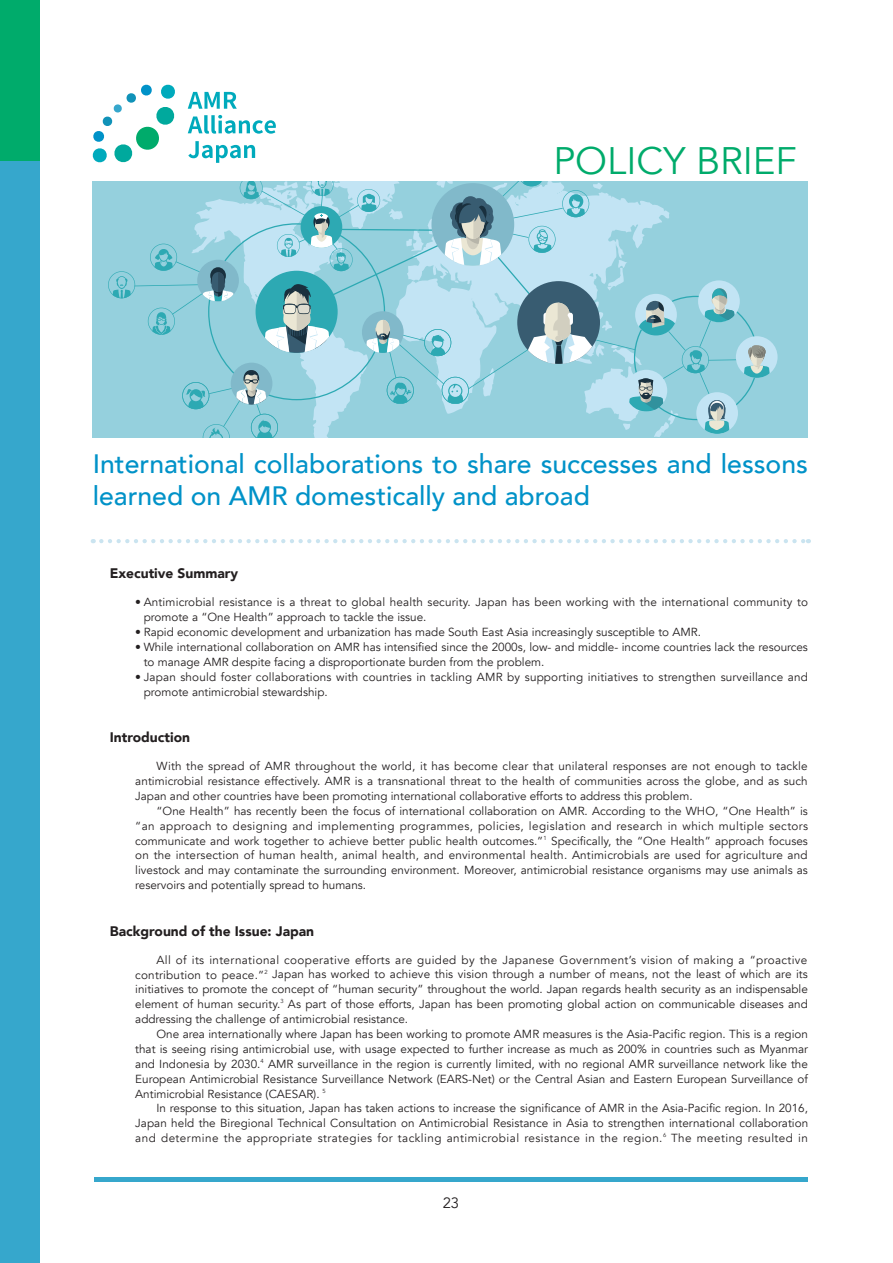
<style>
.page{position:relative;width:893px;height:1263px;background:#fff}
.page>*{position:absolute;margin:0;border:0;box-sizing:border-box;transform-origin:0 0}
.t1{font:38.25px "Avenir";color:#00ab6b}
.t2{font:500 26.55px/32px "Avenir";color:#0092c8}
.t3{font:14.85px "Avenir";color:#231f20}
.t4{font:900 13.8px "Avenir";color:#231f20}
.t5{font:11.7px/14.9px "Avenir";color:#231f20;text-align:justify}
</style>
<div class="page">
<hr style="left:94px;top:1177px;width:714px;height:4px;background:#36a7cc">
<svg style="left:188px;top:92px;width:49px;height:17px"></svg>
<svg style="left:188px;top:115px;width:88px;height:19px"></svg>
<svg style="left:188px;top:141px;width:67px;height:22px"></svg>
<svg style="left:93px;top:85px;width:82px;height:78px"></svg>
<div style="left:0;top:0;width:39px;height:1263px;background:#36a7cc"></div>
<div style="left:0;top:0;width:39px;height:161px;background:#00ab6b"></div>
<div style="left:93px;top:181px;width:715px;height:256px;background:#95d0dd"></div>
<div style="left:736px;top:336px;width:42px;height:42px;background:#c2e4f4;border-radius:50%"></div>
<svg style="left:108px;top:181px;width:662px;height:256px"></svg>
<svg style="left:101px;top:539px;width:708px;height:4px"></svg>
<h1 class="t1" style="left:553px;top:138px;width:245px">POLICY BRIEF</h1>
<h2 class="t2" style="left:93px;top:447px;width:717px">International collaborations to share successes and lessons learned on AMR domestically and abroad</h2>
<p class="t4" style="left:110px;top:562px;width:130px">Executive Summary</p>
<p class="t5" style="left:144px;top:595px;width:666px;text-indent:-9px">• Antimicrobial resistance is a threat to global health security. Japan has been working with the international community to promote a “One Health” approach to tackle the issue.</p>
<p class="t5" style="left:135px;top:625px;width:567px">• Rapid economic development and urbanization has made South East Asia increasingly susceptible to AMR.</p>
<p class="t5" style="left:144px;top:640px;width:666px;text-indent:-9px">• While international collaboration on AMR has intensified since the 2000 ,s low- and middle- income countries lack the resources to manage AMR despite facing a disproportionate burden from the problem.</p>
<p class="t5" style="left:144px;top:670px;width:666px;text-indent:-9px">• Japan should foster collaborations with countries in tackling AMR by supporting initiatives to strengthen surveillance and promote antimicrobial stewardship.</p>
<p class="t4" style="left:110px;top:725px;width:82px">Introduction</p>
<p class="t5" style="left:135px;top:759px;width:674px;text-indent:21px">With the spread of AMR throughout the world, it has become clear that unilateral responses are not enough to tackle antimicrobial resistance effectively. AMR is a transnational threat to the health of communities across the globe, and as such Japan and other countries have been promoting international collaborative efforts to address this problem.</p>
<p class="t5" style="left:135px;top:803px;width:674px;text-indent:21px">“One Health” has recently been the focus of international collaboration on AMR. According to the WHO, “One Health” is “an approach to designing and implementing programmes, policies, legislation and research in which multiple sectors communicate and work together to achieve better public health outcomes <sup>1</sup>“. Specifically, the “One Health” approach focuses on the intersection of human health, animal health, and environmental health. Antimicrobials are used for agriculture and livestock and may contaminate the surrounding environment. Moreover, antimicrobial resistance organisms may use animals as reservoirs and potentially spread to humans.</p>
<p class="t4" style="left:110px;top:919px;width:206px">Background of the Issue: Japan</p>
<p class="t5" style="left:135px;top:952px;width:674px;text-indent:21px">All of its international cooperative efforts are guided by the Japanese Government s’ vision of making a “proactive contribution to peace <sup>2</sup>“ . Japan has worked to achieve this vision through a number of means, not the least of which are its initiatives to promote the concept of “human security” throughout the world. Japan regards health security as an indispensable element of human security.<sup>3</sup> As part of those efforts, Japan has been promoting global action on communicable diseases and addressing the challenge of antimicrobial resistance.</p>
<p class="t5" style="left:135px;top:1027px;width:674px;text-indent:21px">One area internationally where Japan has been working to promote AMR measures is the Asia-Pacific region. This is a region that is seeing rising antimicrobial use, with usage expected to further increase as much as 200% in countries such as Myanmar and Indonesia by 2030.<sup>4</sup> AMR surveillance in the region is currently limited, with no regional AMR surveillance network like the European Antimicrobial Resistance Surveillance Network (EARS-Net) or the Central Asian and Eastern European Surveillance of Antimicrobial Resistance (CAESAR <sup>5</sup>. (</p>
<p class="t5" style="left:135px;top:1101px;width:674px;text-indent:21px">In response to this situation, Japan has taken actions to increase the significance of AMR in the Asia-Pacific region In. 2016, Japan held the Biregional Technical Consultation on Antimicrobial Resistance in Asia to strengthen international collaboration and determine the appropriate strategies for tackling antimicrobial resistance in the region.<sup>6</sup> The meeting resulted in</p>
<p class="t3" style="left:443px;top:1194px;width:18px">23</p>
</div>
